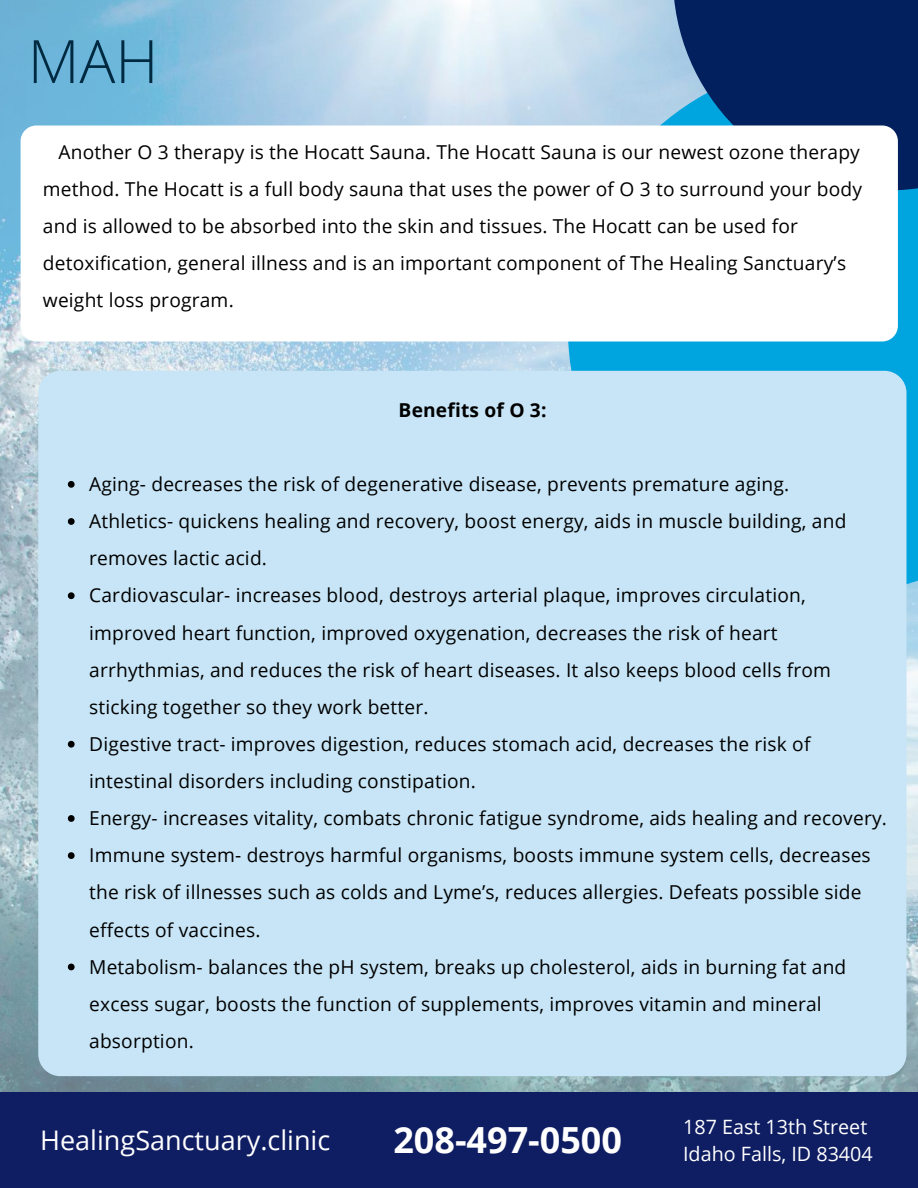
<style>
.page{position:relative;width:918px;height:1188px;background:#fff}
.page>*{position:absolute;margin:0;border:0;box-sizing:border-box;transform-origin:0 0}
.t1{font:300 59.85px "Open Sans";color:#002942}
.t2{font:700 36px "Open Sans";color:#fff}
.t3{font:27px "Open Sans";color:#fff}
.t4{font:19.8px/27.2px "Open Sans";color:#fff}
.t5{font:19.2px/37.2px "Open Sans";letter-spacing:.01em;color:#000}
.t6{font:700 19.2px "Open Sans";letter-spacing:.01em;color:#000}
</style>
<div class="page">
<img style="left:0;top:0;width:918px;height:1092px">
<svg style="left:532px;top:0;width:141px;height:126px;background:#c4dbec"></svg>
<svg style="left:568px;top:61px;width:350px;height:533px;background:#38b2e1"></svg>
<div style="left:0;top:1092px;width:918px;height:96px;background:#0f1d62"></div>
<svg style="left:673px;top:0;width:245px;height:190px;background:#0a2e69"></svg>
<div style="left:21px;top:126px;width:877px;height:216px;background:#fff;border-radius:16px"></div>
<div style="left:38px;top:371px;width:869px;height:705px;background:#c7e5f6;border-radius:22px"></div>
<svg style="left:68px;top:481px;width:7px;height:7px"></svg>
<svg style="left:68px;top:518px;width:7px;height:7px"></svg>
<svg style="left:68px;top:592px;width:7px;height:7px"></svg>
<svg style="left:68px;top:741px;width:7px;height:7px"></svg>
<svg style="left:68px;top:815px;width:7px;height:7px"></svg>
<svg style="left:68px;top:852px;width:7px;height:7px"></svg>
<svg style="left:68px;top:964px;width:7px;height:6px"></svg>
<h1 class="t1" style="left:28px;top:20px;width:132px">MAH</h1>
<p class="t5" style="left:43px;top:133px;width:821px;text-indent:16px">Another O 3 therapy is the Hocatt Sauna. The Hocatt Sauna is our newest ozone therapy method. The Hocatt is a full body sauna that uses the power of O 3 to surround your body and is allowed to be absorbed into the skin and tissues. The Hocatt can be used for detoxification, general illness and is an important component of The Healing Sanctuary’s weight loss program.</p>
<p class="t6" style="left:399px;top:396px;width:149px">Benefits of O 3:</p>
<p class="t5" style="left:89px;top:465px;width:799px">Aging- decreases the risk of degenerative disease, prevents premature aging.<br>Athletics- quickens healing and recovery, boost energy, aids in muscle building, and removes lactic acid.<br>Cardiovascular- increases blood, destroys arterial plaque, improves circulation, improved heart function, improved oxygenation, decreases the risk of heart arrhythmias, and reduces the risk of heart diseases. It also keeps blood cells from sticking together so they work better.<br>Digestive tract- improves digestion, reduces stomach acid, decreases the risk of intestinal disorders including constipation.<br>Energy- increases vitality, combats chronic fatigue syndrome, aids healing and recovery.<br>Immune system- destroys harmful organisms, boosts immune system cells, decreases the risk of illnesses such as colds and Lyme’s, reduces allergies. Defeats possible side effects of vaccines.<br>Metabolism- balances the pH system, breaks up cholesterol, aids in burning fat and excess sugar, boosts the function of supplements, improves vitamin and mineral absorption.</p>
<h3 class="t3" style="left:40px;top:1121px;width:292px">HealingSanctuary.clinic</h3>
<h2 class="t2" style="left:393px;top:1115px;width:230px">208-497-0500</h2>
<p class="t4" style="left:683px;top:1112px;width:191px">187 East 13th Street<br>Idaho Falls, ID 83404</p>
</div>
